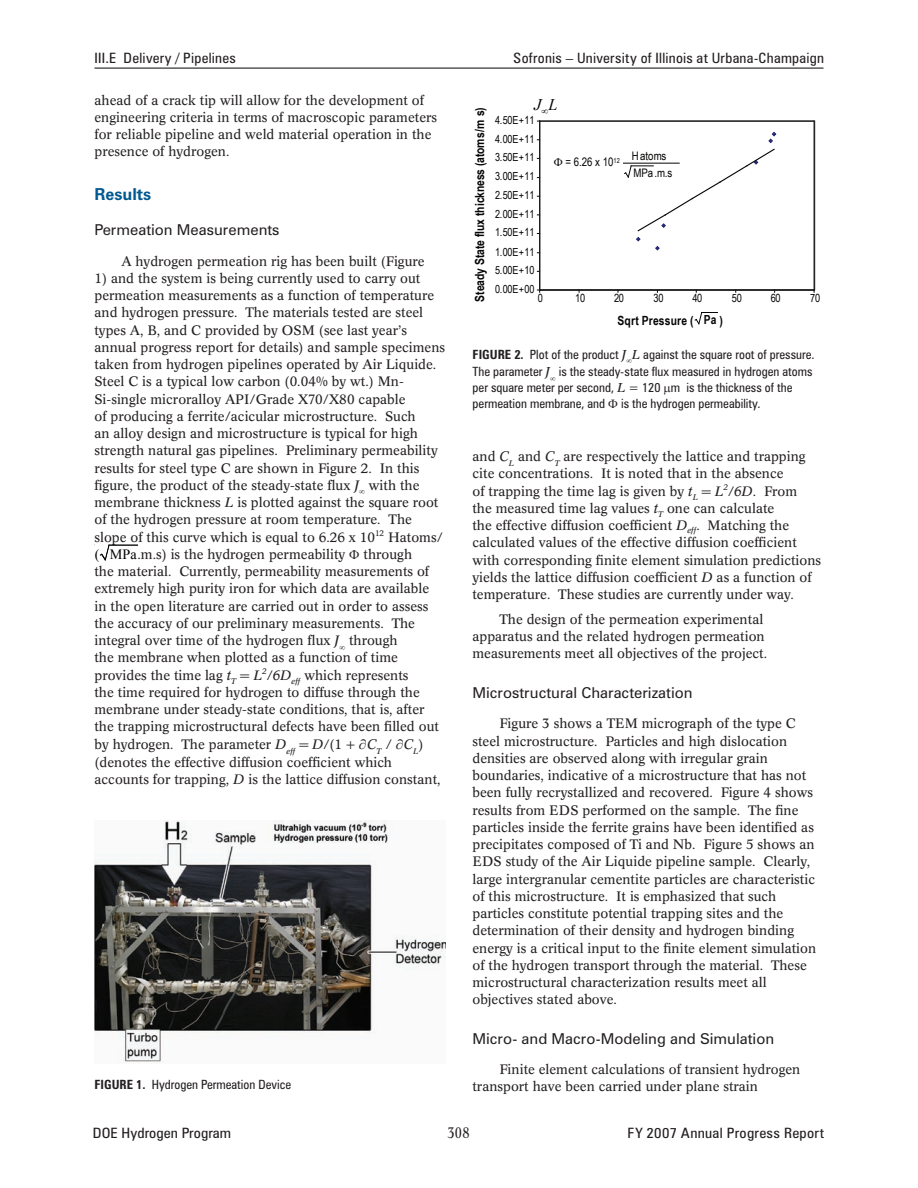
<style>
.page{position:relative;width:918px;height:1188px;background:#fff}
.page>*{position:absolute;margin:0;border:0;box-sizing:border-box;transform-origin:0 0}
._1_RptObjHead{font:700 16.5px "Zurich BT";color:#005990}
.t1{font:italic 16.2px "Times New Roman";color:#050504}
._1_Object_subHead_af{font:15px "Zurich BT";color:#231f20}
._1_Object_subHead{font:15px "Zurich BT";color:#231f20}
.t2{font:condensed 15px "Concorde BE";color:#231f20}
._11_Header_R{font:condensed 14.25px "Zurich BT";letter-spacing:.015em;color:#231f20;scale:1.05 1}
._11_Header_R-2{font:condensed 14.25px "Zurich BT";letter-spacing:.015em;color:#231f20;scale:1.08 1}
._11_Header_L{font:condensed 14.25px "Zurich BT";letter-spacing:.02em;color:#231f20;scale:1.05 1}
.t3{font:14.25px "Times New Roman";color:#000}
._1_Body_text{font:13.5px/17.2px "Concorde BE";color:#231f20}
._1_FigureTitle{font:condensed 12.75px/17.2px "Zurich BT";color:#231f20}
._1_FigureTitle-2{font:700 condensed 12.75px "Zurich BT";color:#231f20}
.t4{font:700 12.6px "Arial Narrow";letter-spacing:-.015em;color:#050504}
.t5{font:700 12.6px "Arial Narrow";letter-spacing:.005em;color:#050504}
.t6{font:700 12.45px "Arial Narrow";color:#050504}
.t7{font:11.7px "Arial Narrow";color:#050504}
.t8{font:11.25px "Arial Narrow";letter-spacing:-.015em;color:#050504}
.t9{font:11.1px "Arial Narrow";letter-spacing:-.015em;color:#050504}
._1_Body_text-2{font:8.1px "Concorde BE";color:#231f20}
._1_Body_text-3{font:italic 8.1px "Concorde BE";color:#231f20}
.s1{font-style:italic}
.s2{font-size:12.6px}
.s3{font-weight:700}
.s4{font-family:"Concorde BE";font-style:italic;font-stretch:normal}
</style>
<div class="page">
<hr style="left:94px;top:68px;width:730px;height:1px;background:#231f20">
<svg style="left:94px;top:544px;width:44px;height:17px"></svg>
<img style="left:94px;top:820px;width:352px;height:243px">
<div style="left:539px;top:121px;width:276px;height:170px;border:1px solid #231f20"></div>
<svg style="left:624px;top:132px;width:153px;height:119px"></svg>
<svg style="left:694px;top:312px;width:23px;height:13px"></svg>
<p class="_11_Header_L" style="left:94px;top:49px;width:136px">III.E Delivery / Pipelines</p>
<p class="_11_Header_R" style="left:514px;top:49px;width:297px">Sofronis – University of Illinois at Urbana-Champaign</p>
<p class="_1_Body_text" style="left:94px;top:91px;width:344px">ahead of a crack tip will allow for the development of engineering criteria in terms of macroscopic parameters for reliable pipeline and weld material operation in the presence of hydrogen.</p>
<p class="_1_RptObjHead" style="left:94px;top:184px;width:58px">Results</p>
<p class="_1_Object_subHead" style="left:94px;top:221px;width:187px">Permeation Measurements</p>
<p class="_1_Body_text" style="left:122px;top:253px;width:305px">A hydrogen permeation rig has been built (Figure</p>
<p class="_1_Body_text" style="left:94px;top:270px;width:352px">1) and the system is being currently used to carry out permeation measurements as a function of temperature and hydrogen pressure. The materials tested are steel types A, B, and C provided by OSM (see last year’s annual progress report for details) and sample specimens taken from hydrogen pipelines operated by Air Liquide.<br>Steel C is a typical low carbon (0.04% by wt.) Mn-Si-single microralloy API/Grade X70/X80 capable<br>of producing a ferrite/acicular microstructure. Such<br>an alloy design and microstructure is typical for high strength natural gas pipelines. Preliminary permeability results for steel type C are shown in Figure 2. In this figure, the product of the steady-state flux <span class="s1">J</span>∞ with the membrane thickness <span class="s1">L</span> is plotted against the square root of the hydrogen pressure at room temperature. The slope of this curve which is equal to 6.26 x 10</p>
<p class="_1_Body_text-2" style="left:375px;top:528px;width:11px">12</p>
<p class="_1_Body_text" style="left:388px;top:529px;width:56px">Hatoms/</p>
<p class="_1_Body_text" style="left:94px;top:546px;width:336px;text-indent:269px">through the material. Currently, permeability measurements of extremely high purity iron for which data are available in the open literature are carried out in order to assess the accuracy of our preliminary measurements. The integral over time of the hydrogen flux <span class="s1">J</span>∞ through<br>the membrane when plotted as a function of time provides the time lag <span class="s1">t</span><sub>T</sub> <span class="s1">= L /6D</span><sub>eff</sub> which represents</p>
<p class="_1_Body_text" style="left:138px;top:546px;width:209px">.m.s) is the hydrogen permeability</p>
<p class="t3" style="left:-1px;top:544px;width:170px">6 10 H atoms ( MPa .m.s)</p>
<p class="_1_Body_text-3" style="left:262px;top:666px;width:6px">2</p>
<p class="_1_Body_text" style="left:94px;top:684px;width:348px">the time required for hydrogen to diffuse through the membrane under steady-state conditions, that is, after the trapping microstructural defects have been filled out by hydrogen. The parameter <span class="s1">D</span><sub>eff</sub> = <span class="s1">D/</span>(1 + ∂<span class="s1">C</span><sub>T</sub> <span class="s1">/</span> ∂<span class="s1">C</span><sub>L</sub>) (denotes the effective diffusion coefficient which accounts for trapping, <span class="s1">D</span> is the lattice diffusion constant,</p>
<p class="t4" style="left:470px;top:302px;width:196px;rotate:-90deg">Steady State flux thickness (atoms/m s)</p>
<p class="t1" style="left:534px;top:93px;width:25px">J∞L</p>
<p class="t9" style="left:495px;top:112px;width:41px">4.50E+11</p>
<p class="t9" style="left:495px;top:131px;width:41px">4.00E+11</p>
<p class="t9" style="left:495px;top:149px;width:41px">3.50E+11</p>
<p class="t9" style="left:495px;top:168px;width:41px">3.00E+11</p>
<p class="t9" style="left:495px;top:187px;width:41px">2.50E+11</p>
<p class="t9" style="left:495px;top:206px;width:41px">2.00E+11</p>
<p class="t9" style="left:495px;top:224px;width:41px">1.50E+11</p>
<p class="t9" style="left:495px;top:244px;width:41px">1.00E+11</p>
<p class="t9" style="left:495px;top:262px;width:41px">5.00E+10</p>
<p class="t7" style="left:566px;top:154px;width:56px">= 6.26 x 10<sup>12</sup></p>
<p class="t7" style="left:632px;top:147px;width:36px">Hatoms</p>
<p class="t7" style="left:633px;top:164px;width:41px">MPa.m.s</p>
<p class="t9" style="left:495px;top:281px;width:41px">0.00E+00</p>
<p class="t8" style="left:538px;top:290px;width:7px">0</p>
<p class="t8" style="left:575px;top:290px;width:12px">10</p>
<p class="t8" style="left:614px;top:290px;width:12px">20</p>
<p class="t8" style="left:653px;top:290px;width:12px">30</p>
<p class="t8" style="left:692px;top:290px;width:12px">40</p>
<p class="t8" style="left:732px;top:290px;width:12px">50</p>
<p class="t8" style="left:771px;top:290px;width:12px">60</p>
<p class="t8" style="left:810px;top:290px;width:12px">70</p>
<p class="t5" style="left:617px;top:311px;width:78px">Sqrt Pressure (</p>
<p class="t6" style="left:704px;top:310px;width:20px">Pa<span class="s2">)</span></p>
<p class="_1_FigureTitle" style="left:473px;top:346px;width:343px"><span class="s3">FIGURE 2.</span> Plot of the product <span class="s4">J</span>∞<span class="s4">L</span> against the square root of pressure.<br>The parameter <span class="s4">J</span>∞ is the steady-state flux measured in hydrogen atoms</p>
<p class="_1_FigureTitle" style="left:473px;top:380px;width:321px;line-height:15.8px">per square meter per second, <span class="s4">L</span> = 120 m is the thickness of the permeation membrane, and is the hydrogen permeability.</p>
<p class="_1_Body_text" style="left:472px;top:448px;width:350px">and <span class="s1">C</span><sub>L</sub> and <span class="s1">C</span><sub>T</sub> are respectively the lattice and trapping cite concentrations. It is noted that in the absence<br>of trapping the time lag is given by <span class="s1">t</span><sub>L</sub> = <span class="s1">L</span><sup>2</sup><span class="s1">/6D</span>. From<br>the measured time lag values <span class="s1">t</span><sub>T</sub> one can calculate<br>the effective diffusion coefficient <span class="s1">D</span><sub>eff</sub>. Matching the calculated values of the effective diffusion coefficient with corresponding finite element simulation predictions yields the lattice diffusion coefficient <span class="s1">D</span> as a function of temperature. These studies are currently under way.</p>
<p class="_1_Body_text" style="left:472px;top:611px;width:296px;text-indent:27px">The design of the permeation experimental apparatus and the related hydrogen permeation measurements meet all objectives of the project.</p>
<p class="_1_Object_subHead_af" style="left:472px;top:684px;width:222px">Microstructural Characterization</p>
<p class="_1_Body_text" style="left:472px;top:715px;width:345px;text-indent:27px">Figure 3 shows a TEM micrograph of the type C steel microstructure. Particles and high dislocation densities are observed along with irregular grain boundaries, indicative of a microstructure that has not been fully recrystallized and recovered. Figure 4 shows results from EDS performed on the sample. The fine particles inside the ferrite grains have been identified as precipitates composed of Ti and Nb. Figure 5 shows an EDS study of the Air Liquide pipeline sample. Clearly, large intergranular cementite particles are characteristic of this microstructure. It is emphasized that such particles constitute potential trapping sites and the determination of their density and hydrogen binding energy is a critical input to the finite element simulation of the hydrogen transport through the material. These microstructural characterization results meet all objectives stated above.</p>
<p class="_1_Object_subHead_af" style="left:472px;top:1029px;width:303px">Micro- and Macro-Modeling and Simulation</p>
<p class="_1_Body_text" style="left:500px;top:1061px;width:302px">Finite element calculations of transient hydrogen</p>
<p class="_1_FigureTitle-2" style="left:94px;top:1077px;width:53px">FIGURE 1.</p>
<p class="_1_Body_text" style="left:472px;top:1078px;width:287px">transport have been carried under plane strain</p>
<p class="_1_FigureTitle" style="left:152px;top:1076px;width:141px">Hydrogen Permeation Device</p>
<p class="_11_Header_R-2" style="left:93px;top:1124px;width:129px">DOE Hydrogen Program</p>
<p class="t2" style="left:448px;top:1124px;width:24px">308</p>
<p class="_11_Header_R-2" style="left:628px;top:1124px;width:184px">FY 2007 Annual Progress Report</p>
</div>
